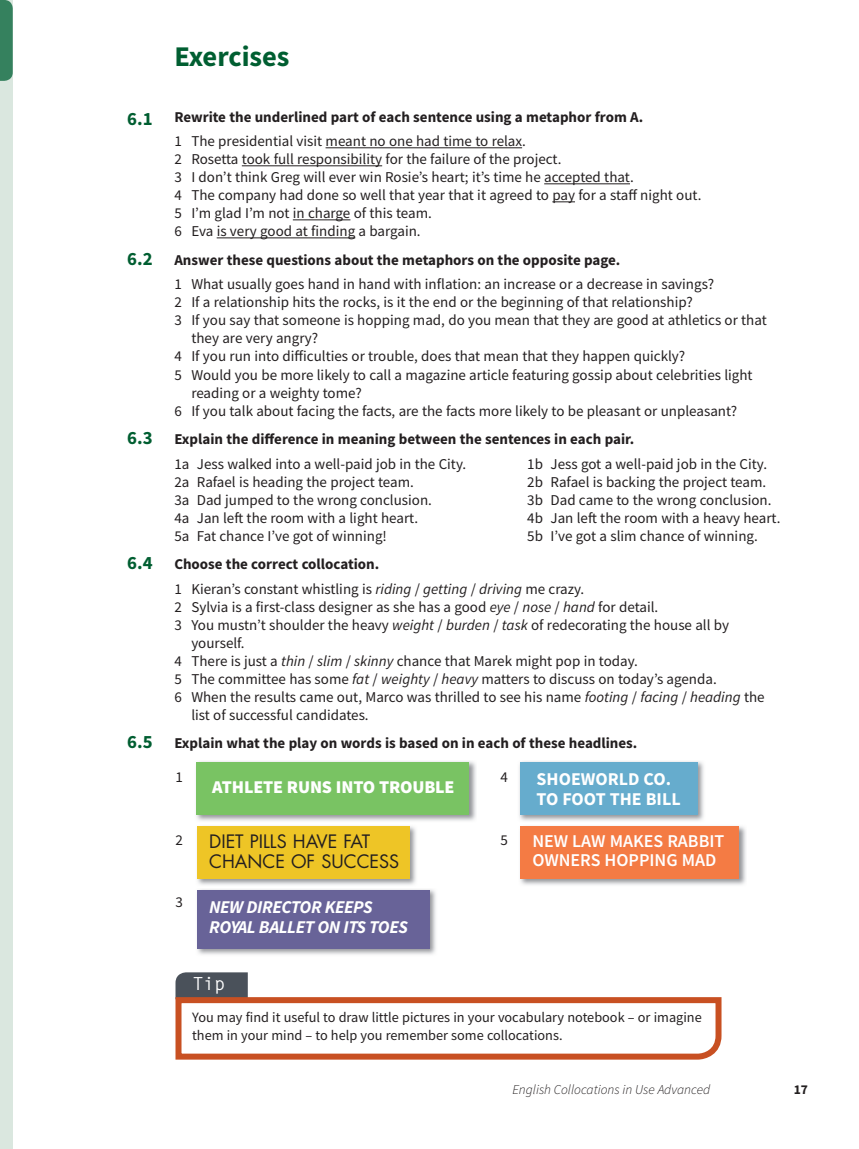
<style>
.page{position:relative;width:859px;height:1149px;background:#fff}
.page>*{position:absolute;margin:0;border:0;box-sizing:border-box;transform-origin:0 0}
.t1{font:700 28.5px "Source Sans Pro";color:#005e31}
.t2{font:700 18.75px "Source Sans Pro";color:#005e31}
.t3{font:italic 700 18px/19.5px "Source Sans Pro";letter-spacing:-.025em;color:#fff}
.t4{font:600 18px/19.5px "Source Sans Pro";color:#fff}
.t5{font:18px/19.5px "Futura Std";color:#231f20}
.t6{font:700 18px/19.5px "Source Sans Pro";color:#fff}
.t7{font:900 18px "Source Sans Pro";letter-spacing:-.01em;color:#fff}
.t8{font:700 18px "Letter Gothic Std";color:#fff}
.t9{font:15px/18px "Source Sans Pro";color:#231f20}
.t10{font:700 15px/24.3px "Source Sans Pro";color:#231f20}
.t11{font:15px "Source Sans Pro";letter-spacing:-.02em;color:#231f20}
.t12{font:14.25px/18px "Source Sans Pro";letter-spacing:-.005em;color:#231f20}
.t13{font:italic 300 13.5px "Source Sans Pro";color:#231f20}
.t14{font:700 13.5px "Source Sans Pro";color:#231f20}
.s1{font-weight:400}
.s2{font-weight:700}
.s3{font-style:italic}
</style>
<div class="page">
<div style="left:0;top:0;width:13px;height:1148px;background:#dae7df"></div>
<svg style="left:0;top:0;width:13px;height:81px"></svg>
<hr style="left:326px;top:147px;width:196px;height:1px;background:#231f20">
<hr style="left:242px;top:165px;width:140px;height:1px;background:#231f20">
<hr style="left:544px;top:183px;width:86px;height:1px;background:#231f20">
<svg style="left:552px;top:201px;width:23px;height:1px"></svg>
<hr style="left:293px;top:219px;width:57px;height:1px;background:#231f20">
<hr style="left:217px;top:237px;width:138px;height:1px;background:#231f20">
<svg style="left:175px;top:972px;width:547px;height:88px"></svg>
<img style="left:519px;top:761px;width:185px;height:60px">
<div style="left:520px;top:761px;width:177px;height:53px;background:#66accd"></div>
<img style="left:520px;top:826px;width:226px;height:59px">
<div style="left:520px;top:825px;width:219px;height:53px;background:#f47b44"></div>
<img style="left:197px;top:889px;width:239px;height:66px">
<div style="left:197px;top:889px;width:232px;height:59px;background:#686398"></div>
<img style="left:196px;top:761px;width:280px;height:60px">
<div style="left:196px;top:761px;width:273px;height:53px;background:#79c363"></div>
<img style="left:197px;top:826px;width:219px;height:59px">
<div style="left:197px;top:825px;width:213px;height:53px;background:#eec526"></div>
<p class="t2" style="left:127px;top:106px;width:27px">6.1</p>
<p class="t2" style="left:127px;top:246px;width:27px">6.2</p>
<p class="t2" style="left:127px;top:425px;width:27px">6.3</p>
<p class="t2" style="left:127px;top:550px;width:27px">6.4</p>
<p class="t2" style="left:127px;top:729px;width:27px">6.5</p>
<p class="t1" style="left:174px;top:37px;width:117px">Exercises</p>
<p class="t10" style="left:174px;top:104px;width:470px">Rewrite the underlined part of each sentence using a metaphor from A.<br><span class="s1">1 The presidential visit meant no one had time to relax.</span></p>
<p class="t9" style="left:174px;top:150px;width:529px">2 Rosetta took full responsibility for the failure of the project.<br>3 I don’t think Greg will ever win Rosie’s heart; it’s time he accepted that.<br>4 The company had done so well that year that it agreed to pay for a staff night out.<br>5 I’m glad I’m not in charge of this team.<br>6 Eva is very good at finding a bargain.</p>
<p class="t9" style="left:174px;top:248px;width:541px;line-height:24.3px"><span class="s2">Answer these questions about the metaphors on the opposite page.<br></span>1 What usually goes hand in hand with inflation: an increase or a decrease in savings?</p>
<p class="t9" style="left:174px;top:293px;width:520px">2 If a relationship hits the rocks, is it the end or the beginning of that relationship?</p>
<p class="t9" style="left:174px;top:311px;width:594px">3 If you say that someone is hopping mad, do you mean that they are good at athletics or that</p>
<p class="t9" style="left:191px;top:329px;width:128px">they are very angry?</p>
<p class="t9" style="left:174px;top:347px;width:512px">4 If you run into difficulties or trouble, does that mean that they happen quickly?</p>
<p class="t9" style="left:174px;top:365px;width:580px">5 Would you be more likely to call a magazine article featuring gossip about celebrities light</p>
<p class="t9" style="left:191px;top:383px;width:172px">reading or a weighty tome?</p>
<p class="t11" style="left:174px;top:401px;width:564px">6 If you talk about facing the facts, are the facts more likely to be pleasant or unpleasant?</p>
<p class="t10" style="left:174px;top:426px;width:461px">Explain the difference in meaning between the sentences in each pair.<br><span class="s1">1a Jess walked into a well-paid job in the City.</span></p>
<p class="t9" style="left:527px;top:454px;width:241px">1b Jess got a well-paid job in the City.</p>
<p class="t9" style="left:174px;top:472px;width:241px">2a Rafael is heading the project team.</p>
<p class="t9" style="left:527px;top:472px;width:240px">2b Rafael is backing the project team.</p>
<p class="t9" style="left:174px;top:490px;width:259px">3a Dad jumped to the wrong conclusion.</p>
<p class="t9" style="left:527px;top:490px;width:246px">3b Dad came to the wrong conclusion.</p>
<p class="t9" style="left:174px;top:508px;width:245px">4a Jan left the room with a light heart.</p>
<p class="t9" style="left:527px;top:508px;width:255px">4b Jan left the room with a heavy heart.</p>
<p class="t9" style="left:174px;top:526px;width:214px">5a Fat chance I’ve got of winning!</p>
<p class="t9" style="left:527px;top:526px;width:232px">5b I’ve got a slim chance of winning.</p>
<p class="t9" style="left:174px;top:552px;width:411px;line-height:24.3px"><span class="s2">Choose the correct collocation.<br></span>1 Kieran’s constant whistling is <span class="s3">riding</span> / <span class="s3">getting</span> / <span class="s3">driving</span> me crazy.</p>
<p class="t9" style="left:174px;top:597px;width:485px">2 Sylvia is a first-class designer as she has a good <span class="s3">eye</span> / <span class="s3">nose</span> / <span class="s3">hand</span> for detail.</p>
<p class="t9" style="left:174px;top:615px;width:556px">3 You mustn’t shoulder the heavy <span class="s3">weight</span> / <span class="s3">burden</span> / <span class="s3">task</span> of redecorating the house all by</p>
<p class="t9" style="left:191px;top:633px;width:55px">yourself.</p>
<p class="t9" style="left:174px;top:651px;width:465px">4 There is just a <span class="s3">thin</span> / <span class="s3">slim</span> / <span class="s3">skinny</span> chance that Marek might pop in today.</p>
<p class="t9" style="left:174px;top:669px;width:544px">5 The committee has some <span class="s3">fat</span> / <span class="s3">weighty</span> / <span class="s3">heavy</span> matters to discuss on today’s agenda.</p>
<p class="t9" style="left:174px;top:687px;width:592px">6 When the results came out, Marco was thrilled to see his name <span class="s3">footing</span> / <span class="s3">facing</span> / <span class="s3">heading</span> the</p>
<p class="t9" style="left:191px;top:705px;width:179px">list of successful candidates.</p>
<p class="t10" style="left:174px;top:730px;width:465px">Explain what the play on words is based on in each of these headlines.</p>
<p class="t9" style="left:175px;top:768px;width:9px">1</p>
<p class="t9" style="left:175px;top:830px;width:9px">2</p>
<p class="t7" style="left:212px;top:774px;width:244px">ATHLETE RUNS INTO TROUBLE</p>
<p class="t5" style="left:209px;top:831px;width:192px">DIET PILLS HAVE FAT<br>CHANCE OF SUCCESS</p>
<p class="t9" style="left:501px;top:768px;width:9px">4</p>
<p class="t6" style="left:537px;top:768px;width:146px">SHOEWORLD CO.<br>TO FOOT THE BILL</p>
<p class="t9" style="left:501px;top:830px;width:9px">5</p>
<p class="t4" style="left:532px;top:830px;width:193px">NEW LAW MAKES RABBIT<br>OWNERS HOPPING MAD</p>
<p class="t9" style="left:175px;top:892px;width:9px">3</p>
<p class="t3" style="left:209px;top:896px;width:200px">NEW DIRECTOR KEEPS<br>ROYAL BALLET ON ITS TOES</p>
<p class="t8" style="left:193px;top:972px;width:34px">Tip</p>
<p class="t12" style="left:192px;top:1007px;width:511px">You may find it useful to draw little pictures in your vocabulary notebook – or imagine them in your mind – to help you remember some collocations.</p>
<p class="t13" style="left:512px;top:1080px;width:199px">English Collocations in Use Advanced</p>
<p class="t14" style="left:794px;top:1079px;width:16px">17</p>
</div>
